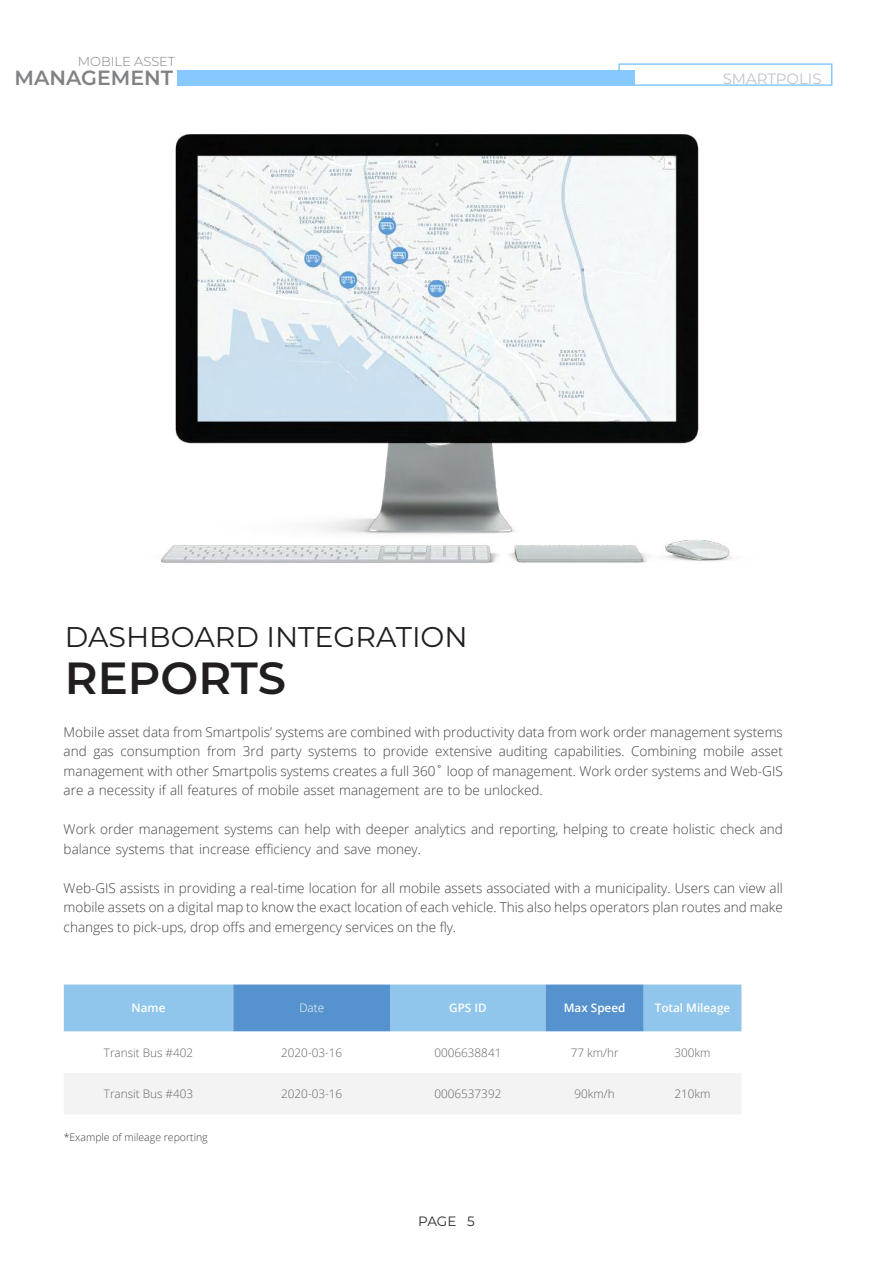
<style>
.page{position:relative;width:893px;height:1263px;background:#fff}
.page>*{position:absolute;margin:0;border:0;box-sizing:border-box;transform-origin:0 0}
.t1{font:600 45px "Montserrat";color:#221e1f}
.t2{font:28.5px "Montserrat";color:#221e1f}
.t3{font:600 20.55px "Montserrat";color:#808284}
.t4{font:14.85px "Montserrat";color:#bec2cd}
.t5{font:300 13.5px/19.5px "Open Sans";color:#404042;text-align:justify}
.t6{font:13.5px "Montserrat";color:#282829}
.t7{font:300 13.05px "Montserrat";color:#808284}
.t8{font:300 11.7px "Open Sans";color:#636467}
.t9{font:600 11.7px "Open Sans";color:#fff}
.t10{font:300 11.7px "Open Sans";color:#fff}
.t11{font:300 10.5px "Open Sans";color:#404042}
</style>
<div class="page">
<img style="left:161px;top:134px;width:572px;height:429px">
<svg style="left:64px;top:984px;width:677px;height:47px;background:#7bb3e1"></svg>
<div style="left:64px;top:1073px;width:677px;height:41px;background:#f3f3f4"></div>
<div style="left:177px;top:71px;width:457px;height:15px;background:#87c9ff"></div>
<div style="left:618px;top:63px;width:214px;height:23px;border:2px solid #87c9ff"></div>
<p class="t7" style="left:78px;top:53px;width:99px">MOBILE ASSET</p>
<h3 class="t3" style="left:14px;top:63px;width:160px">MANAGEMENT</h3>
<h2 class="t2" style="left:65px;top:617px;width:404px">DASHBOARD INTEGRATION</h2>
<h1 class="t1" style="left:65px;top:646px;width:223px">REPORTS</h1>
<p class="t4" style="left:723px;top:69px;width:100px">SMARTPOLIS</p>
<p class="t5" style="left:64px;top:722px;width:721px">Mobile asset data from Smartpolis’ systems are combined with productivity data from work order management systems and gas consumption from 3rd party systems to provide extensive auditing capabilities. Combining mobile asset management with other Smartpolis systems creates a full 360˚ loop of management. Work order systems and Web-GIS are a necessity if all features of mobile asset management are to be unlocked.</p>
<p class="t5" style="left:64px;top:819px;width:721px">Work order management systems can help with deeper analytics and reporting, helping to create holistic check and balance systems that increase efficiency and save money.</p>
<p class="t5" style="left:64px;top:878px;width:721px">Web-GIS assists in providing a real-time location for all mobile assets associated with a municipality. Users can view all mobile assets on a digital map to know the exact location of each vehicle. This also helps operators plan routes and make changes to pick-ups, drop offs and emergency services on the fly.</p>
<p class="t9" style="left:132px;top:1000px;width:35px">Name</p>
<p class="t10" style="left:299px;top:1000px;width:26px">Date</p>
<p class="t9" style="left:449px;top:1000px;width:39px">GPS ID</p>
<p class="t9" style="left:564px;top:1000px;width:63px">Max Speed</p>
<p class="t9" style="left:655px;top:1000px;width:77px">Total Mileage</p>
<p class="t8" style="left:104px;top:1044px;width:91px">Transit Bus #402</p>
<p class="t8" style="left:281px;top:1044px;width:63px">2020-03-16</p>
<p class="t8" style="left:434px;top:1044px;width:68px">0006638841</p>
<p class="t8" style="left:571px;top:1044px;width:49px">77 km/hr</p>
<p class="t8" style="left:674px;top:1044px;width:38px">300km</p>
<p class="t8" style="left:104px;top:1086px;width:91px">Transit Bus #403</p>
<p class="t8" style="left:281px;top:1086px;width:63px">2020-03-16</p>
<p class="t8" style="left:434px;top:1086px;width:68px">0006537392</p>
<p class="t8" style="left:574px;top:1086px;width:42px">90km/h</p>
<p class="t8" style="left:674px;top:1086px;width:38px">210km</p>
<p class="t11" style="left:64px;top:1130px;width:146px">*Example of mileage reporting</p>
<p class="t6" style="left:418px;top:1212px;width:58px">PAGE 5</p>
</div>
